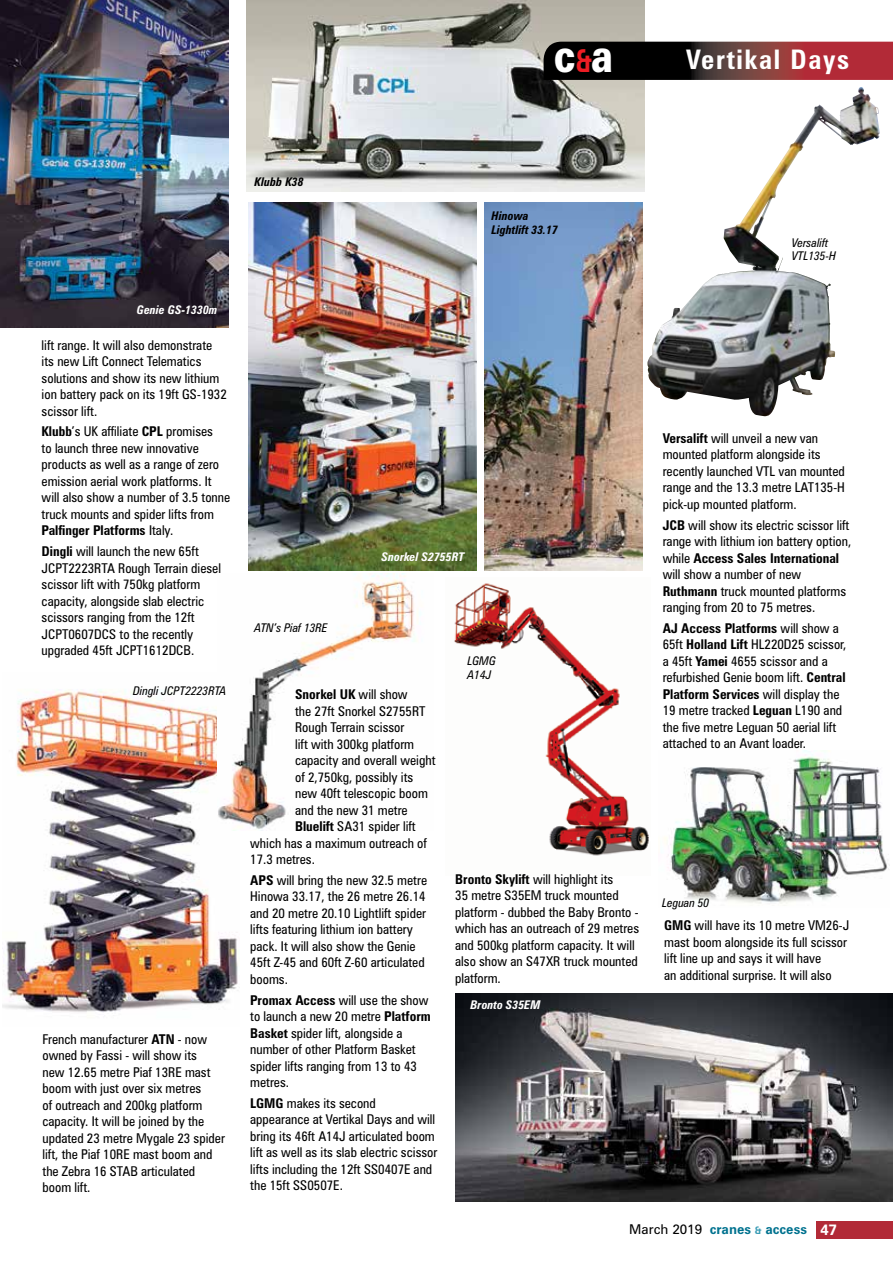
<style>
.page{position:relative;width:893px;height:1263px;background:#fff}
.page>*{position:absolute;margin:0;border:0;box-sizing:border-box;transform-origin:0 0}
.t1{font:900 45.9px "Zurich BT";color:#fff;scale:.79 1}
.t2{font:700 condensed 27px "Zurich BT";letter-spacing:.06em;color:#fff}
.t3{font:condensed 13.5px/16.5px "Zurich BT";color:#000}
.t4{font:700 13.5px "Zurich BT";color:#00728f}
.t5{font:700 condensed 13.5px "Zurich BT";color:#000}
.t6{font:italic condensed 12px/13.5px "Zurich BT";color:#000}
.t7{font:italic 700 condensed 12px "Zurich BT";color:#fff}
.t8{font:italic 700 condensed 12px/13.5px "Zurich BT";color:#000}
.s1{font-weight:700;font-size:31.65px;color:#ed1d24}
.s2{font-weight:700}
.s3{font-weight:400}
.s4{font-weight:400;color:#000}
.s5{font-size:10.5px;color:#3c9db6}
.s6{font-size:15px;color:#fff}
</style>
<div class="page">
<img style="left:647px;top:87px;width:214px;height:329px">
<img style="left:246px;top:0;width:399px;height:192px">
<div style="left:816px;top:1222px;width:77px;height:17px;background:#b22a37"></div>
<svg style="left:544px;top:42px;width:349px;height:38px;background:#521f22"></svg>
<img style="left:0;top:0;width:229px;height:328px">
<img style="left:3px;top:689px;width:235px;height:324px">
<img style="left:217px;top:573px;width:204px;height:258px">
<img style="left:249px;top:203px;width:227px;height:367px">
<img style="left:485px;top:203px;width:158px;height:367px">
<img style="left:454px;top:583px;width:195px;height:273px">
<img style="left:456px;top:993px;width:437px;height:209px">
<img style="left:664px;top:750px;width:225px;height:156px">
<p class="t8" style="left:255px;top:175px;width:51px">Klubb K38</p>
<p class="t7" style="left:137px;top:303px;width:82px">Genie GS-1330m</p>
<h1 class="t1" style="left:554px;top:28px;width:76px">c<span class="s1">&amp;</span>a</h1>
<h2 class="t2" style="left:686px;top:43px;width:165px">Vertikal Days</h2>
<p class="t8" style="left:492px;top:209px;width:68px">Hinowa<br>Lightlift 33.17</p>
<p class="t6" style="left:792px;top:235px;width:46px">Versalift<br>VTL135-H</p>
<p class="t3" style="left:42px;top:336px;width:187px">lift range. It will also demonstrate its new Lift Connect Telematics solutions and show its new lithium ion battery pack on its 19ft GS-1932 scissor lift.</p>
<p class="t3" style="left:42px;top:423px;width:190px"><span class="s2">Klubb</span>’s UK affiliate <span class="s2">CPL</span> promises<br>to launch three new innovative products as well as a range of zero emission aerial work platforms. It will also show a number of 3.5 tonne truck mounts and spider lifts from<br><span class="s2">Palfinger Platforms</span> Italy.</p>
<p class="t3" style="left:42px;top:543px;width:181px"><span class="s2">Dingli</span> will launch the new 65ft<br>JCPT2223RTA Rough Terrain diesel scissor lift with 750kg platform capacity, alongside slab electric scissors ranging from the 12ft<br>JCPT0607DCS to the recently upgraded 45ft JCPT1612DCB.</p>
<p class="t6" style="left:255px;top:621px;width:75px">ATN’s Piaf 13RE</p>
<p class="t7" style="left:382px;top:550px;width:84px">Snorkel S2755RT</p>
<p class="t6" style="left:468px;top:654px;width:30px">LGMG<br>A14J</p>
<p class="t6" style="left:133px;top:684px;width:95px">Dingli JCPT2223RTA</p>
<p class="t5" style="left:295px;top:686px;width:114px">Snorkel UK <span class="s3">will show</span></p>
<p class="t3" style="left:295px;top:702px;width:132px">the 27ft Snorkel S2755RT</p>
<p class="t3" style="left:295px;top:719px;width:111px">Rough Terrain scissor</p>
<p class="t3" style="left:295px;top:735px;width:121px">lift with 300kg platform</p>
<p class="t3" style="left:295px;top:752px;width:142px">capacity and overall weight</p>
<p class="t3" style="left:295px;top:768px;width:120px">of 2,750kg, possibly its</p>
<p class="t3" style="left:295px;top:785px;width:134px">new 40ft telescopic boom</p>
<p class="t3" style="left:295px;top:801px;width:114px">and the new 31 metre</p>
<p class="t3" style="left:295px;top:818px;width:122px"><span class="s2">Bluelift</span> SA31 spider lift</p>
<p class="t3" style="left:250px;top:834px;width:178px">which has a maximum outreach of</p>
<p class="t3" style="left:250px;top:851px;width:66px">17.3 metres.</p>
<p class="t3" style="left:250px;top:872px;width:178px"><span class="s2">APS</span> will bring the new 32.5 metre<br>Hinowa 33.17, the 26 metre 26.14 and 20 metre 20.10 Lightlift spider lifts featuring lithium ion battery pack. It will also show the Genie<br>45ft Z-45 and 60ft Z-60 articulated booms.</p>
<p class="t3" style="left:250px;top:991px;width:182px"><span class="s2">Promax Access</span> will use the show to launch a new 20 metre <span class="s2">Platform<br>Basket</span> spider lift, alongside a number of other Platform Basket spider lifts ranging from 13 to 43 metres.</p>
<p class="t3" style="left:250px;top:1095px;width:189px"><span class="s2">LGMG</span> makes its second appearance at Vertikal Days and will bring its 46ft A14J articulated boom lift as well as its slab electric scissor lifts including the 12ft SS0407E and the 15ft SS0507E.</p>
<p class="t3" style="left:42px;top:1030px;width:184px">French manufacturer <span class="s2">ATN</span> - now owned by Fassi - will show its<br>new 12.65 metre Piaf 13RE mast boom with just over six metres<br>of outreach and 200kg platform capacity. It will be joined by the updated 23 metre Mygale 23 spider lift, the Piaf 10RE mast boom and the Zebra 16 STAB articulated boom lift.</p>
<p class="t3" style="left:455px;top:871px;width:185px"><span class="s2">Bronto Skylift</span> will highlight its<br>35 metre S35EM truck mounted platform - dubbed the Baby Bronto - which has an outreach of 29 metres and 500kg platform capacity. It will also show an S47XR truck mounted platform.</p>
<p class="t7" style="left:471px;top:997px;width:71px">Bronto S35EM</p>
<p class="t3" style="left:663px;top:430px;width:184px"><span class="s2">Versalift</span> will unveil a new van mounted platform alongside its recently launched VTL van mounted range and the 13.3 metre LAT135-H pick-up mounted platform.</p>
<p class="t3" style="left:663px;top:516px;width:190px"><span class="s2">JCB</span> will show its electric scissor lift range with lithium ion battery option, while <span class="s2">Access Sales International </span>will show a number of new <span class="s2">Ruthmann</span> truck mounted platforms ranging from 20 to 75 metres.</p>
<p class="t3" style="left:663px;top:620px;width:185px"><span class="s2">AJ Access Platforms</span> will show a 65ft <span class="s2">Holland Lift</span> HL220D25 scissor, a 45ft <span class="s2">Yamei</span> 4655 scissor and a refurbished Genie boom lift. <span class="s2">Central Platform Services</span> will display the 19 metre tracked <span class="s2">Leguan</span> L190 and the five metre Leguan 50 aerial lift attached to an Avant loader.</p>
<p class="t6" style="left:662px;top:896px;width:49px">Leguan 50</p>
<p class="t3" style="left:664px;top:917px;width:187px"><span class="s2">GMG</span> will have its 10 metre VM26-J mast boom alongside its full scissor lift line up and says it will have<br>an additional surprise. It will also</p>
<p class="t4" style="left:629px;top:1221px;width:209px"><span class="s4">March 2019</span> cranes <span class="s5">&amp;</span> access <span class="s6">47</span></p>
</div>
